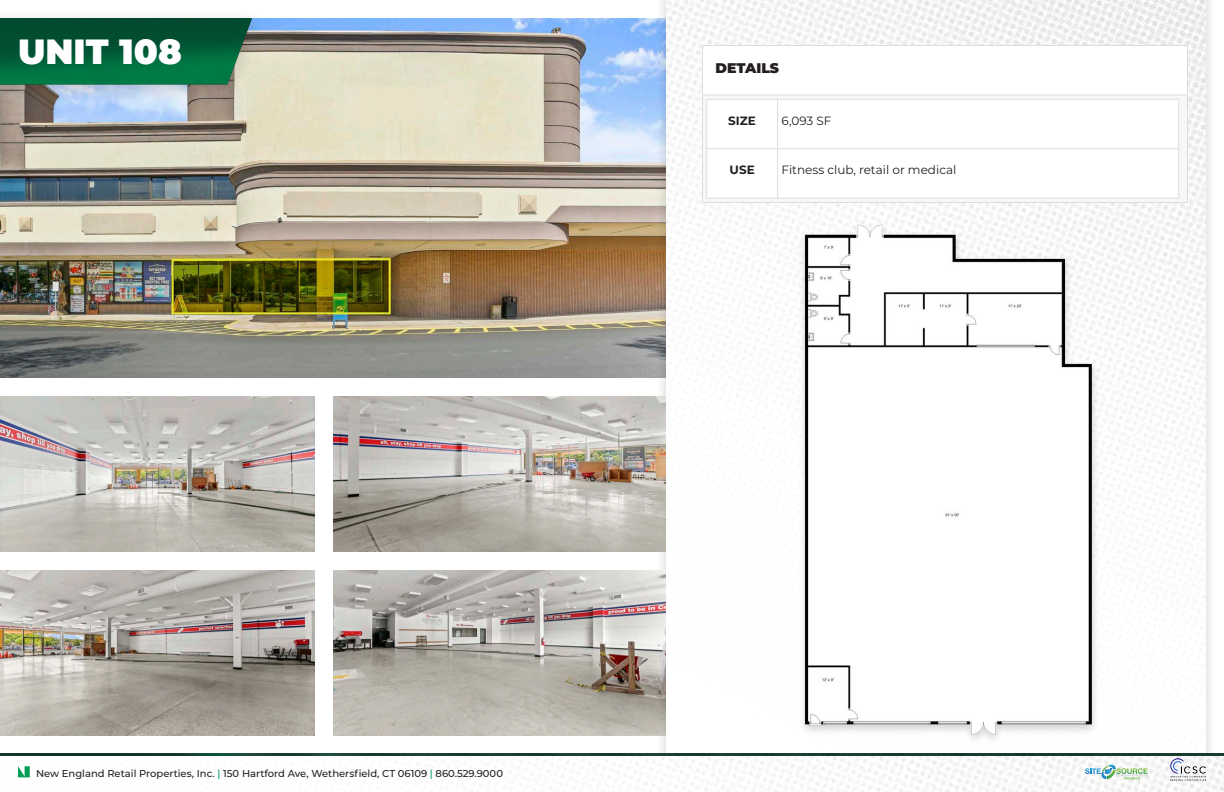
<style>
.page{position:relative;width:1224px;height:792px;background:#fff}
.page>*{position:absolute;margin:0;border:0;box-sizing:border-box;transform-origin:0 0}
.t1{font:900 35px "Montserrat";color:#fff}
.t2{font:900 14px "Montserrat";color:#231f20}
.t3{font:12px "Montserrat";color:#231f20}
.t4{font:700 12px "Montserrat";color:#231f20}
.t5{font:500 10px "Montserrat";color:#231f20}
.s1{color:#009e57}
</style>
<div class="page">
<img style="left:0;top:18px;width:656px;height:360px">
<div style="left:656px;top:0;width:560px;height:771px;background:#231f20;opacity:.2"></div>
<img style="left:666px;top:0;width:540px;height:754px">
<img style="left:333px;top:570px;width:332px;height:166px">
<div style="left:702px;top:46px;width:486px;height:49px;background:#fff"></div>
<div style="left:702px;top:95px;width:486px;height:107px;background:#fff"></div>
<hr style="left:702px;top:45px;width:486px;height:1px;background:#dcdddf">
<hr style="left:702px;top:46px;width:1px;height:48px;background:#dcdddf">
<hr style="left:1187px;top:46px;width:1px;height:48px;background:#dcdddf">
<hr style="left:702px;top:94px;width:486px;height:2px;background:#dcdddf">
<hr style="left:702px;top:96px;width:1px;height:106px;background:#dcdddf">
<hr style="left:1187px;top:96px;width:1px;height:106px;background:#dcdddf">
<hr style="left:702px;top:202px;width:486px;height:1px;background:#dcdddf">
<hr style="left:706px;top:99px;width:72px;height:1px;background:#dcdddf">
<hr style="left:706px;top:100px;width:1px;height:48px;background:#dcdddf">
<hr style="left:778px;top:99px;width:401px;height:1px;background:#dcdddf">
<hr style="left:777px;top:100px;width:1px;height:48px;background:#dcdddf">
<hr style="left:1178px;top:100px;width:1px;height:48px;background:#dcdddf">
<hr style="left:706px;top:148px;width:72px;height:1px;background:#dcdddf">
<hr style="left:706px;top:149px;width:1px;height:49px;background:#dcdddf">
<hr style="left:778px;top:148px;width:401px;height:1px;background:#dcdddf">
<hr style="left:777px;top:149px;width:1px;height:49px;background:#dcdddf">
<hr style="left:1178px;top:149px;width:1px;height:49px;background:#dcdddf">
<hr style="left:706px;top:198px;width:72px;height:1px;background:#dcdddf">
<hr style="left:778px;top:198px;width:401px;height:1px;background:#dcdddf">
<img style="left:333px;top:396px;width:332px;height:156px">
<img style="left:0;top:570px;width:315px;height:166px">
<img style="left:0;top:396px;width:315px;height:156px">
<div style="left:0;top:8px;width:266px;height:96px;background:#231f20;opacity:.2"></div>
<img style="left:0;top:18px;width:252px;height:66px">
<img style="left:785px;top:212px;width:327px;height:531px">
<img style="left:18px;top:756px;width:1206px;height:36px">
<hr style="left:0;top:754px;width:1224px;height:2px;background:#231f20">
<svg style="left:18px;top:766px;width:12px;height:11px"></svg>
<img style="left:1170px;top:758px;width:36px;height:23px">
<svg style="left:1085px;top:765px;width:63px;height:15px"></svg>
<p class="t1" style="left:18px;top:25px;width:165px">UNIT 108</p>
<p class="t2" style="left:716px;top:58px;width:65px">DETAILS</p>
<p class="t4" style="left:728px;top:112px;width:29px">SIZE</p>
<p class="t3" style="left:782px;top:112px;width:51px">6,093 SF</p>
<p class="t4" style="left:730px;top:161px;width:27px">USE</p>
<p class="t3" style="left:782px;top:162px;width:176px">Fitness club, retail or medical</p>
<p class="t5" style="left:36px;top:766px;width:469px">New England Retail Properties, Inc. <span class="s1">|</span> 150 Hartford Ave, Wethersfield, CT 06109 <span class="s1">|</span> 860.529.9000</p>
</div>
